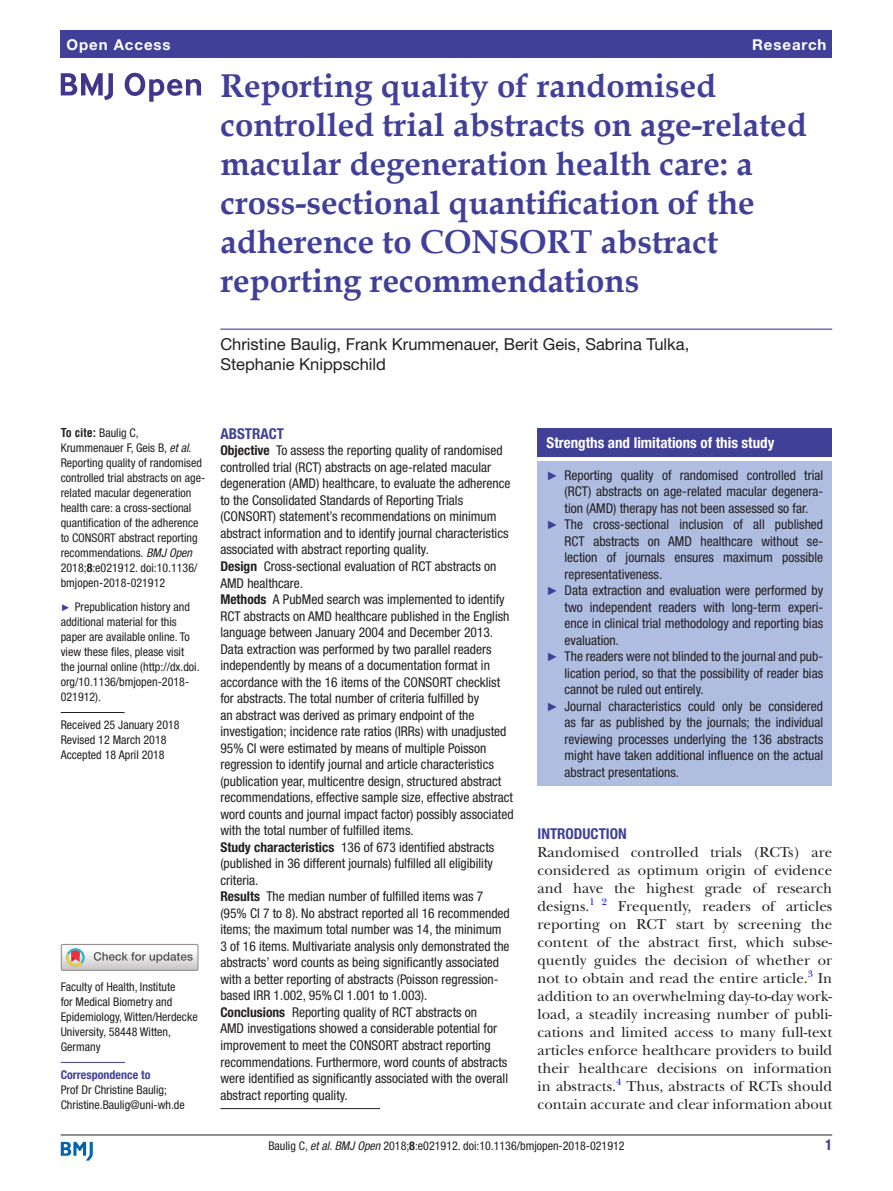
<style>
.page{position:relative;width:893px;height:1191px;background:#fff}
.page>*{position:absolute;margin:0;border:0;box-sizing:border-box;transform-origin:0 0}
.t1{font:700 33px/39px "Book Antiqua";color:#414099}
.t2{font:16.5px/19.5px "Helvetica Neue LT Std";color:#231f20}
.t3{font:15px/18px "New Baskerville";color:#231f20;text-align:justify}
.t4{font:700 condensed 15px "Helvetica Neue LT Std";color:#fff}
.t5{font:700 condensed 15px "Helvetica Neue LT Std";color:#414099}
.t6{font:700 15px "Helvetica Neue LT Std";letter-spacing:.065em;color:#fff}
.t7{font:condensed 13.5px/16.5px "Helvetica Neue LT Std";color:#231f20}
.t8{font:condensed 12px/15px "Helvetica Neue LT Std";color:#231f20}
.t9{font:700 condensed 12px "Helvetica Neue LT Std";color:#414099}
.t10{font:9.9px "New Baskerville";color:#00f}
.s1{font-family:"Helvetica LT Std";font-weight:700}
.s2{font-style:italic}
.s3{font-weight:700}
.s4{font-family:"Arial";font-stretch:normal;font-size:9.75px;color:#414099}
.s5{font-family:"Arial";font-stretch:normal;font-size:12px;color:#414099}
</style>
<div class="page">
<hr style="left:61px;top:1134px;width:771px;height:1px;background:#231f20">
<svg style="left:61px;top:1141px;width:32px;height:19px"></svg>
<div style="left:61px;top:31px;width:771px;height:27px;background:#414099"></div>
<hr style="left:220px;top:328px;width:612px;height:2px;background:#414099">
<hr style="left:61px;top:712px;width:64px;height:1px;background:#231f20">
<hr style="left:61px;top:1062px;width:64px;height:1px;background:#414099">
<svg style="left:61px;top:73px;width:52px;height:27px"></svg>
<svg style="left:125px;top:73px;width:76px;height:29px"></svg>
<div style="left:61px;top:944px;width:138px;height:27px;border:1px solid #969090"></div>
<svg style="left:61px;top:944px;width:137px;height:26px"></svg>
<hr style="left:220px;top:1108px;width:160px;height:1px;background:#231f20">
<div style="left:538px;top:428px;width:294px;height:29px;background:#414099"></div>
<div style="left:538px;top:461px;width:294px;height:324px;background:#afbde1"></div>
<p class="t6" style="left:66px;top:35px;width:106px">Open Access</p>
<p class="t6" style="left:752px;top:35px;width:76px">Research</p>
<h1 class="t1" style="left:220px;top:66px;width:588px">Reporting quality of randomised controlled trial abstracts on age-related macular degeneration health care: a cross-sectional quantification of the adherence to CONSORT abstract reporting recommendations</h1>
<p class="t2" style="left:220px;top:334px;width:470px">Christine Baulig, Frank Krummenauer, Berit Geis, Sabrina Tulka,<br>Stephanie Knippschild</p>
<p class="t8" style="left:61px;top:425px;width:146px"><span class="s1">To cite:</span> Baulig C,<br>Krummenauer F, Geis B, <span class="s2">et al</span>.<br>Reporting quality of randomised controlled trial abstracts on age&shy;related macular degeneration health care: a cross-sectional quantification of the adherence to CONSORT abstract reporting recommendations. <span class="s2">BMJ Open<br></span>2018;<span class="s3">8</span>:e021912. doi:10.1136/ bmjopen-2018-021912</p>
<p class="t8" style="left:61px;top:599px;width:140px"><span class="s4">►</span> Prepublication history and additional material for this paper are available online. To view these files, please visit the journal online (http://dx.doi. org/10.1136/bmjopen-2018-<br>021912).</p>
<p class="t8" style="left:61px;top:717px;width:120px">Received 25 January 2018<br>Revised 12 March 2018<br>Accepted 18 April 2018</p>
<p class="t8" style="left:61px;top:979px;width:138px">Faculty of Health, Institute<br>for Medical Biometry and<br>Epidemiology, Witten/Herdecke<br>University, 58448 Witten,<br>Germany</p>
<p class="t9" style="left:61px;top:1067px;width:91px">Correspondence to</p>
<p class="t8" style="left:61px;top:1082px;width:126px">Prof Dr Christine Baulig;<br>Christine.Baulig@uni-wh.de</p>
<p class="t5" style="left:220px;top:424px;width:65px">Abstract</p>
<p class="t7" style="left:220px;top:442px;width:295px"><span class="s3">Objective</span> To assess the reporting quality of randomised controlled trial (RCT) abstracts on age-related macular degeneration (AMD) healthcare, to evaluate the adherence to the Consolidated Standards of Reporting Trials (CONSORT) statement’s recommendations on minimum abstract information and to identify journal characteristics associated with abstract reporting quality.<br><span class="s3">Design</span> Cross-sectional evaluation of RCT abstracts on AMD healthcare.<br><span class="s3">Methods</span> A PubMed search was implemented to identify RCT abstracts on AMD healthcare published in the English language between January 2004 and December 2013.<br>Data extraction was performed by two parallel readers independently by means of a documentation format in accordance with the 16 items of the CONSORT checklist for abstracts. The total number of criteria fulfilled by<br>an abstract was derived as primary endpoint of the investigation; incidence rate ratios (IRRs) with unadjusted 95% CI were estimated by means of multiple Poisson regression to identify journal and article characteristics (publication year, multicentre design, structured abstract recommendations, effective sample size, effective abstract word counts and journal impact factor) possibly associated with the total number of fulfilled items.<br><span class="s3">Study characteristics</span> 136 of 673 identified abstracts (published in 36 different journals) fulfilled all eligibility criteria.<br><span class="s3">Results</span> The median number of fulfilled items was 7<br>(95% CI 7 to 8). No abstract reported all 16 recommended items; the maximum total number was 14, the minimum<br>3 of 16 items. Multivariate analysis only demonstrated the abstracts’ word counts as being significantly associated with a better reporting of abstracts (Poisson regression&shy;based IRR 1.002, 95%CI 1.001 to 1.003).<br><span class="s3">Conclusions</span> Reporting quality of RCT abstracts on<br>AMD investigations showed a considerable potential for improvement to meet the CONSORT abstract reporting recommendations. Furthermore, word counts of abstracts were identified as significantly associated with the overall abstract reporting quality.</p>
<p class="t4" style="left:547px;top:433px;width:229px">Strengths and limitations of this study</p>
<p class="t7" style="left:547px;top:466px;width:278px"><span class="s5">►</span> Reporting quality of randomised controlled trial</p>
<p class="t7" style="left:565px;top:483px;width:260px">(RCT) abstracts on age-related macular degenera-</p>
<p class="t7" style="left:565px;top:499px;width:245px">tion (AMD) therapy has not been assessed so far.</p>
<p class="t7" style="left:547px;top:516px;width:278px"><span class="s5">►</span> The cross-sectional inclusion of all published</p>
<p class="t7" style="left:565px;top:532px;width:260px">RCT abstracts on AMD healthcare without se-</p>
<p class="t7" style="left:565px;top:549px;width:260px">lection of journals ensures maximum possible</p>
<p class="t7" style="left:565px;top:565px;width:99px">representativeness.</p>
<p class="t7" style="left:547px;top:582px;width:278px"><span class="s5">►</span> Data extraction and evaluation were performed by</p>
<p class="t7" style="left:565px;top:598px;width:260px">two independent readers with long-term experi-</p>
<p class="t7" style="left:565px;top:615px;width:260px">ence in clinical trial methodology and reporting bias</p>
<p class="t7" style="left:565px;top:631px;width:56px">evaluation.</p>
<p class="t7" style="left:547px;top:648px;width:278px"><span class="s5">►</span> The readers were not blinded to the journal and pub-</p>
<p class="t7" style="left:565px;top:664px;width:260px">lication period, so that the possibility of reader bias</p>
<p class="t7" style="left:565px;top:681px;width:141px">cannot be ruled out entirely.</p>
<p class="t7" style="left:547px;top:697px;width:278px"><span class="s5">►</span> Journal characteristics could only be considered</p>
<p class="t7" style="left:565px;top:714px;width:260px">as far as published by the journals; the individual</p>
<p class="t7" style="left:565px;top:730px;width:260px">reviewing processes underlying the 136 abstracts</p>
<p class="t7" style="left:565px;top:747px;width:260px">might have taken additional influence on the actual</p>
<p class="t7" style="left:565px;top:763px;width:116px">abstract presentations.</p>
<p class="t5" style="left:538px;top:825px;width:91px">Introduction</p>
<p class="t3" style="left:538px;top:843px;width:296px">Randomised controlled trials (RCTs) are considered as optimum origin of evidence and have the highest grade of research designs.</p>
<p class="t10" style="left:589px;top:895px;width:19px">1 2</p>
<p class="t3" style="left:538px;top:897px;width:296px;text-indent:81px">Frequently, readers of articles reporting on RCT start by screening the content of the abstract first, which subse&shy;quently guides the decision of whether or not to obtain and read the entire article.</p>
<p class="t10" style="left:808px;top:967px;width:7px">3</p>
<p class="t3" style="left:538px;top:969px;width:296px;text-indent:280px">In addition to an overwhelming day-to-day work&shy;load, a steadily increasing number of publi&shy;cations and limited access to many full-text articles enforce healthcare providers to build their healthcare decisions on information in abstracts.</p>
<p class="t10" style="left:616px;top:1075px;width:7px">4</p>
<p class="t3" style="left:538px;top:1077px;width:296px;text-align:right">Thus, abstracts of RCTs should<br>contain accurate and clear information about</p>
<p class="t8" style="left:268px;top:1137px;width:358px">Baulig C, <span class="s2">et al</span>. <span class="s2">BMJ Open</span> 2018;<span class="s3">8</span>:e021912. doi:10.1136/bmjopen-2018-021912</p>
<p class="t5" style="left:825px;top:1135px;width:9px">1</p>
</div>
